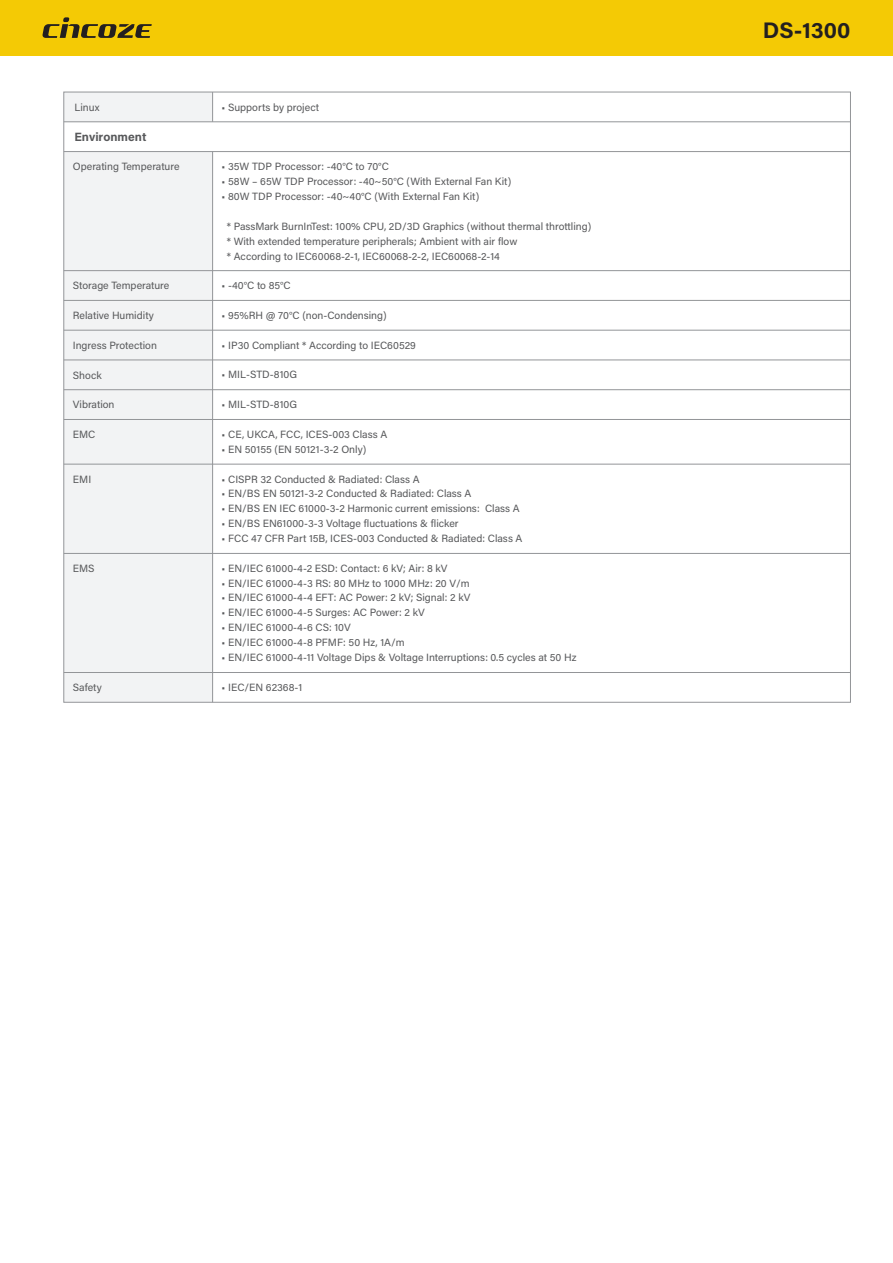
<style>
.page{position:relative;width:893px;height:1263px;background:#fff}
.page>*{position:absolute;margin:0;border:0;box-sizing:border-box;transform-origin:0 0}
.t1{font:700 22.5px "Acumin Pro";color:#231f20}
.t2{font:700 12px "Acumin Pro";color:#57585a}
.t3{font:10.5px/14.9px "Acumin Pro";color:#57585a}
</style>
<div class="page">
<div style="left:64px;top:92px;width:149px;height:30px;background:#f2f3f4"></div>
<hr style="left:212px;top:92px;width:1px;height:30px;background:#939598">
<div style="left:64px;top:152px;width:149px;height:550px;background:#f2f3f4"></div>
<hr style="left:212px;top:152px;width:1px;height:550px;background:#939598">
<hr style="left:64px;top:151px;width:786px;height:1px;background:#939598">
<hr style="left:64px;top:122px;width:786px;height:1px;background:#939598">
<hr style="left:64px;top:270px;width:786px;height:1px;background:#939598">
<hr style="left:64px;top:300px;width:786px;height:1px;background:#939598">
<hr style="left:64px;top:330px;width:786px;height:1px;background:#939598">
<hr style="left:64px;top:360px;width:786px;height:1px;background:#939598">
<hr style="left:64px;top:389px;width:786px;height:1px;background:#939598">
<hr style="left:64px;top:419px;width:786px;height:1px;background:#939598">
<hr style="left:64px;top:464px;width:786px;height:1px;background:#939598">
<hr style="left:64px;top:553px;width:786px;height:1px;background:#939598">
<hr style="left:64px;top:672px;width:786px;height:1px;background:#939598">
<div style="left:0;top:0;width:893px;height:55px;background:#f4ca05"></div>
<svg style="left:42px;top:17px;width:110px;height:21px"></svg>
<p class="t3" style="left:74px;top:99px;width:27px">Linux</p>
<p class="t3" style="left:222px;top:99px;width:99px">• Supports by project</p>
<p class="t2" style="left:74px;top:128px;width:73px">Environment</p>
<p class="t3" style="left:73px;top:159px;width:108px">Operating Temperature</p>
<p class="t3" style="left:73px;top:278px;width:98px">Storage Temperature</p>
<p class="t3" style="left:73px;top:307px;width:83px">Relative Humidity</p>
<p class="t3" style="left:73px;top:337px;width:86px">Ingress Protection</p>
<p class="t3" style="left:73px;top:367px;width:30px">Shock</p>
<p class="t3" style="left:73px;top:397px;width:43px">Vibration</p>
<p class="t3" style="left:73px;top:426px;width:24px">EMC</p>
<p class="t3" style="left:73px;top:471px;width:20px">EMI</p>
<p class="t3" style="left:73px;top:560px;width:23px">EMS</p>
<p class="t3" style="left:73px;top:679px;width:31px">Safety</p>
<p class="t3" style="left:222px;top:159px;width:169px">• 35W TDP Processor: -40°C to 70°C</p>
<p class="t3" style="left:222px;top:174px;width:291px">• 58W – 65W TDP Processor: -40~50°C (With External Fan Kit)</p>
<p class="t3" style="left:222px;top:189px;width:259px">• 80W TDP Processor: -40~40°C (With External Fan Kit)</p>
<p class="t3" style="left:227px;top:218px;width:366px">* PassMark BurnInTest: 100% CPU, 2D/3D Graphics (without thermal throttling) * With extended temperature peripherals; Ambient with air flow<br>* According to IEC60068-2-1, IEC60068-2-2, IEC60068-2-14</p>
<p class="t3" style="left:222px;top:278px;width:71px">• -40°C to 85°C</p>
<p class="t3" style="left:222px;top:307px;width:167px">• 95%RH @ 70°C (non-Condensing)</p>
<p class="t3" style="left:222px;top:337px;width:196px">• IP30 Compliant * According to IEC60529</p>
<p class="t3" style="left:222px;top:367px;width:77px">• MIL-STD-810G</p>
<p class="t3" style="left:222px;top:397px;width:77px">• MIL-STD-810G</p>
<p class="t3" style="left:222px;top:426px;width:167px">• CE, UKCA, FCC, ICES-003 Class A</p>
<p class="t3" style="left:222px;top:441px;width:146px">• EN 50155 (EN 50121-3-2 Only)</p>
<p class="t3" style="left:222px;top:471px;width:200px">• CISPR 32 Conducted &amp; Radiated: Class A</p>
<p class="t3" style="left:222px;top:486px;width:251px">• EN/BS EN 50121-3-2 Conducted &amp; Radiated: Class A</p>
<p class="t3" style="left:222px;top:501px;width:300px">• EN/BS EN IEC 61000-3-2 Harmonic current emissions: Class A</p>
<p class="t3" style="left:222px;top:516px;width:238px">• EN/BS EN61000-3-3 Voltage fluctuations &amp; flicker</p>
<p class="t3" style="left:222px;top:530px;width:303px">• FCC 47 CFR Part 15B, ICES-003 Conducted &amp; Radiated: Class A</p>
<p class="t3" style="left:222px;top:560px;width:228px">• EN/IEC 61000-4-2 ESD: Contact: 6 kV; Air: 8 kV</p>
<p class="t3" style="left:222px;top:575px;width:250px">• EN/IEC 61000-4-3 RS: 80 MHz to 1000 MHz: 20 V/m</p>
<p class="t3" style="left:222px;top:590px;width:250px">• EN/IEC 61000-4-4 EFT: AC Power: 2 kV; Signal: 2 kV</p>
<p class="t3" style="left:222px;top:605px;width:205px">• EN/IEC 61000-4-5 Surges: AC Power: 2 kV</p>
<p class="t3" style="left:222px;top:620px;width:131px">• EN/IEC 61000-4-6 CS: 10V</p>
<p class="t3" style="left:222px;top:635px;width:185px">• EN/IEC 61000-4-8 PFMF: 50 Hz, 1A/m</p>
<p class="t3" style="left:222px;top:649px;width:356px">• EN/IEC 61000-4-11 Voltage Dips &amp; Voltage Interruptions: 0.5 cycles at 50 Hz</p>
<p class="t3" style="left:222px;top:679px;width:82px">• IEC/EN 62368-1</p>
<h1 class="t1" style="left:763px;top:14px;width:89px">DS-1300</h1>
</div>
